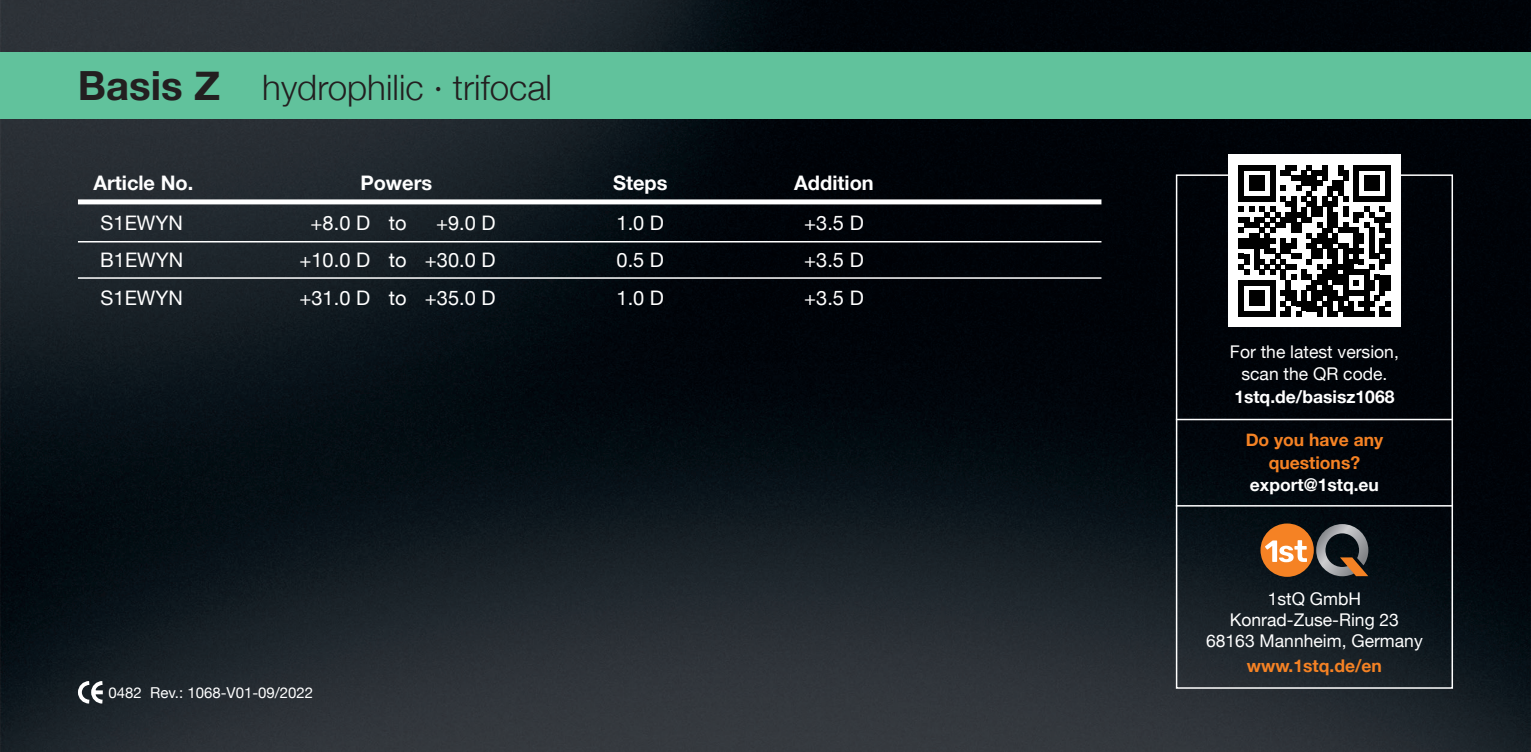
<style>
.page{position:relative;width:1531px;height:752px;background:#fff}
.page>*{position:absolute;margin:0;border:0;box-sizing:border-box;transform-origin:0 0}
.t1{font:300 35px "Helvetica Neue";color:#231f20}
.t2{font:20px/37.5px "Helvetica Neue";color:#fff;text-align:justify}
.t3{font:700 20px "Helvetica Neue";color:#fff}
.t4{font:17.5px/21px "Helvetica Neue";color:#fff;text-align:center}
.t5{font:700 17.5px/22.5px "Helvetica Neue";color:#f58224;text-align:center}
.t6{font:700 17.5px "Helvetica Neue";color:#fff}
.t7{font:15px "Helvetica Neue";color:#fff}
.s1{font-weight:700;font-size:40.25px}
</style>
<div class="page">
<img style="left:0;top:0;width:1531px;height:751px">
<div style="left:78px;top:199px;width:1023px;height:5px;background:#fff"></div>
<hr style="left:78px;top:241px;width:1023px;height:1px;background:#fff">
<hr style="left:78px;top:277px;width:1023px;height:1px;background:#fff">
<div style="left:1176px;top:174px;width:277px;height:514px;border:2px solid #fff"></div>
<hr style="left:1176px;top:418px;width:277px;height:2px;background:#fff">
<hr style="left:1176px;top:505px;width:277px;height:1px;background:#fff">
<div style="left:1228px;top:154px;width:173px;height:173px;background:#fff"></div>
<svg style="left:76px;top:678px;width:31px;height:27px"></svg>
<div style="left:0;top:52px;width:1531px;height:66px;background:#61c29c"></div>
<svg style="left:1316px;top:524px;width:52px;height:52px"></svg>
<div style="left:1260px;top:523px;width:54px;height:53px;background:#f58224;border-radius:50%"></div>
<svg style="left:1265px;top:540px;width:42px;height:22px"></svg>
<svg style="left:1238px;top:165px;width:152px;height:151px"></svg>
<h1 class="t1" style="left:78px;top:59px;width:476px"><span class="s1">Basis Z</span> hydrophilic · trifocal</h1>
<p class="t3" style="left:93px;top:167px;width:101px">Article No.</p>
<p class="t2" style="left:100px;top:205px;width:84px">S1EWYN B1EWYN S1EWYN</p>
<p class="t3" style="left:360px;top:167px;width:73px">Powers</p>
<p class="t2" style="left:299px;top:205px;width:72px;text-align:center">+8.0 D +10.0 D +31.0 D</p>
<p class="t2" style="left:425px;top:205px;width:72px;text-align:center">+9.0 D +30.0 D +35.0 D</p>
<p class="t2" style="left:389px;top:205px;width:19px">to to to</p>
<p class="t3" style="left:613px;top:167px;width:56px">Steps</p>
<p class="t2" style="left:617px;top:205px;width:49px">1.0 D 0.5 D 1.0 D</p>
<p class="t3" style="left:794px;top:167px;width:81px">Addition</p>
<p class="t2" style="left:804px;top:205px;width:61px">+3.5 D +3.5 D +3.5 D</p>
<p class="t7" style="left:108px;top:681px;width:206px">0482 Rev.: 1068-V01-09/2022</p>
<p class="t4" style="left:1230px;top:341px;width:170px;line-height:22.5px">For the latest version, scan the QR code.</p>
<p class="t6" style="left:1234px;top:383px;width:162px">1stq.de/basisz1068</p>
<p class="t5" style="left:1245px;top:429px;width:139px">Do you have any questions?</p>
<p class="t6" style="left:1250px;top:471px;width:131px">export@1stq.eu</p>
<p class="t4" style="left:1206px;top:589px;width:218px">1stQ GmbH<br>Konrad-Zuse-Ring 23<br>68163 Mannheim, Germany</p>
<p class="t5" style="left:1247px;top:655px;width:137px">www.1stq.de/en</p>
</div>
